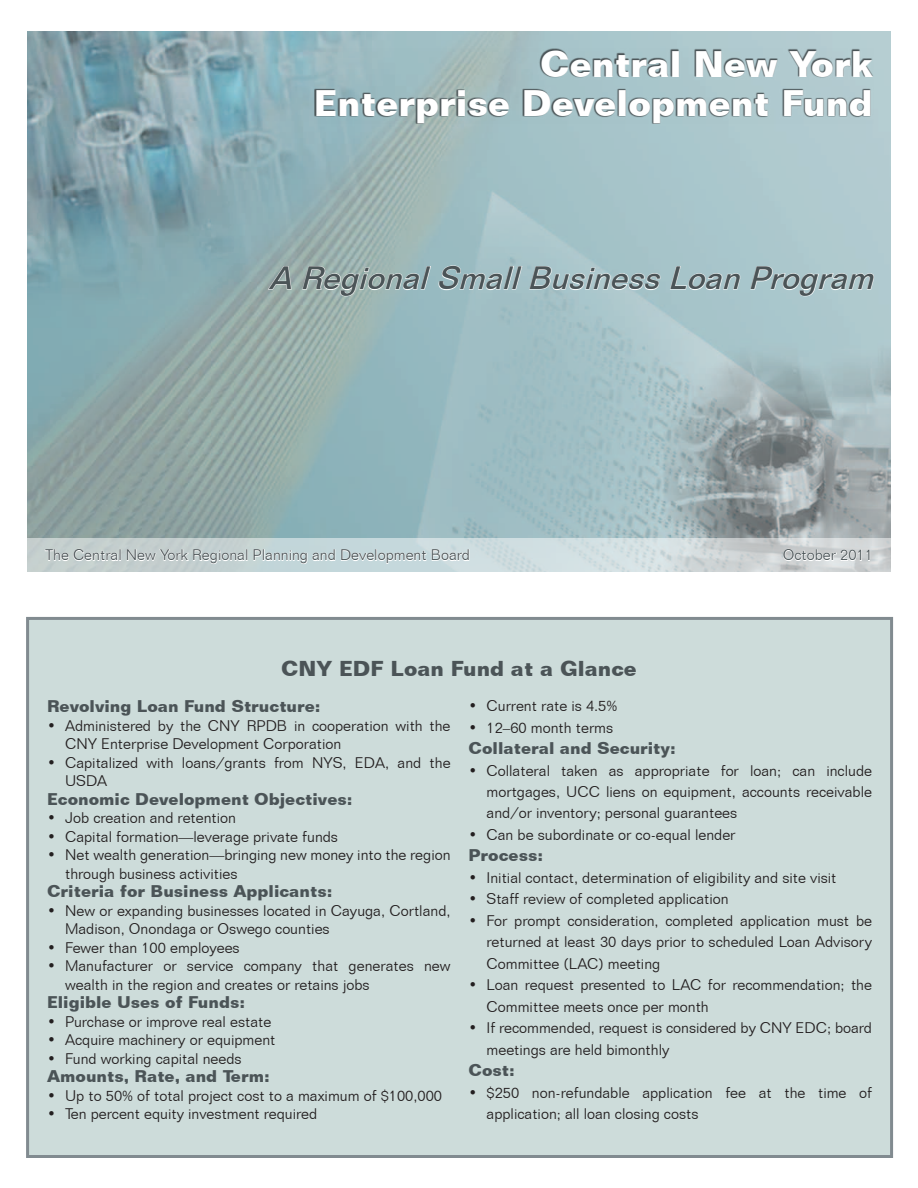
<style>
.page{position:relative;width:918px;height:1188px;background:#fff}
.page>*{position:absolute;margin:0;border:0;box-sizing:border-box;transform-origin:0 0}
.t1{font:700 36px/39.6px "Folio BT";color:#fff;text-align:right}
.Title-sub{font:italic 500 31.5px "Folio BT";color:#4b5457}
.Heading_2{font:700 21px "Folio BT";color:#4b5457}
.Heading_3{font:700 16.5px "Folio BT";color:#4b5457}
.t2{font:300 15px/21.5px "Folio BT";color:#231f20}
.Brochure_info{font:300 15px "Folio BT";color:#4b5457}
</style>
<div class="page">
<img style="left:27px;top:32px;width:864px;height:506px">
<div style="left:28px;top:618px;width:864px;height:538px;background:#cddcda"></div>
<div style="left:26px;top:617px;width:867px;height:541px;border:3px solid #818b90"></div>
<svg style="left:27px;top:538px;width:864px;height:34px;background:#cbd6d8"></svg>
<svg style="left:314px;top:48px;width:560px;height:76px;background:#8ba1a5"></svg>
<svg style="left:268px;top:266px;width:24px;height:24px"></svg>
<svg style="left:302px;top:266px;width:129px;height:31px;background:#adc1c0"></svg>
<svg style="left:439px;top:265px;width:84px;height:25px;background:#b4ccd0"></svg>
<svg style="left:529px;top:266px;width:131px;height:24px;background:#bbd1d5"></svg>
<svg style="left:670px;top:266px;width:71px;height:24px;background:#b8d0d4"></svg>
<svg style="left:750px;top:266px;width:125px;height:31px;background:#bad1d5"></svg>
<svg style="left:45px;top:549px;width:425px;height:15px"></svg>
<svg style="left:783px;top:548px;width:87px;height:14px"></svg>
<p class="t1" style="left:314px;top:44px;width:561px">Central New York<br>Enterprise Development Fund</p>
<p class="Title-sub" style="left:269px;top:259px;width:616px">A RegionalSmallBusinessLoanProgram</p>
<p class="Brochure_info" style="left:45px;top:546px;width:426px">The Central New York Regional Planning and Development Board</p>
<p class="Brochure_info" style="left:783px;top:546px;width:92px">October 2011</p>
<p class="Heading_2" style="left:281px;top:656px;width:357px">CNY EDF Loan Fund at a Glance</p>
<p class="Heading_3" style="left:47px;top:696px;width:275px">Revolving Loan Fund Structure:</p>
<p class="t2" style="left:65px;top:716px;width:387px;line-height:18.5px;text-indent:-18px">• Administered by the CNY RPDB in cooperation with the<br>CNY Enterprise Development Corporation</p>
<p class="t2" style="left:65px;top:753px;width:387px;line-height:18.5px;text-indent:-18px">• Capitalized with loans/grants from NYS, EDA, and the<br>USDA</p>
<p class="Heading_3" style="left:47px;top:789px;width:307px">Economic Development Objectives:</p>
<p class="t2" style="left:47px;top:807px;width:191px">• Job creation and retention</p>
<p class="t2" style="left:47px;top:826px;width:292px">• Capital formation—leverage private funds</p>
<p class="t2" style="left:65px;top:846px;width:387px;line-height:18.5px;text-indent:-18px">• Net wealth generation—bringing new money into the region through business activities</p>
<p class="Heading_3" style="left:47px;top:881px;width:287px">Criteria for Business Applicants:</p>
<p class="t2" style="left:65px;top:901px;width:387px;line-height:18.5px;text-indent:-18px">• New or expanding businesses located in Cayuga, Cortland,<br>Madison, Onondaga or Oswego counties</p>
<p class="t2" style="left:47px;top:936px;width:194px">• Fewer than 100 employees</p>
<p class="t2" style="left:65px;top:956px;width:387px;line-height:18.5px;text-indent:-18px">• Manufacturer or service company that generates new wealth in the region and creates or retains jobs</p>
<p class="Heading_3" style="left:47px;top:992px;width:200px">Eligible Uses of Funds:</p>
<p class="t2" style="left:47px;top:1010px;width:226px">• Purchase or improve real estate</p>
<p class="t2" style="left:47px;top:1029px;width:230px">• Acquire machinery or equipment</p>
<p class="t2" style="left:47px;top:1047px;width:196px">• Fund working capital needs</p>
<p class="Heading_3" style="left:47px;top:1066px;width:224px">Amounts, Rate, and Term:</p>
<p class="t2" style="left:47px;top:1084px;width:397px">• Up to 50% of total project cost to a maximum of $100,000</p>
<p class="t2" style="left:47px;top:1103px;width:272px">• Ten percent equity investment required</p>
<p class="t2" style="left:469px;top:695px;width:150px">• Current rate is 4.5%</p>
<p class="t2" style="left:469px;top:716px;width:146px">• 12–60 month terms</p>
<p class="Heading_3" style="left:469px;top:738px;width:209px">Collateral and Security:</p>
<p class="t2" style="left:487px;top:759px;width:387px;text-align:justify;text-indent:-18px">• Collateral taken as appropriate for loan; can include mortgages, UCC liens on equipment, accounts receivable and/or inventory; personal guarantees</p>
<p class="t2" style="left:469px;top:824px;width:269px">• Can be subordinate or co-equal lender</p>
<p class="Heading_3" style="left:469px;top:845px;width:76px">Process:</p>
<p class="t2" style="left:469px;top:867px;width:369px">• Initial contact, determination of eligibility and site visit</p>
<p class="t2" style="left:469px;top:888px;width:262px">• Staff review of completed application</p>
<p class="t2" style="left:487px;top:910px;width:387px;text-align:justify;text-indent:-18px">• For prompt consideration, completed application must be returned at least 30 days prior to scheduled Loan Advisory Committee (LAC) meeting</p>
<p class="t2" style="left:487px;top:974px;width:387px;text-indent:-18px">• Loan request presented to LAC for recommendation; the<br>Committee meets once per month</p>
<p class="t2" style="left:487px;top:1017px;width:387px;text-indent:-18px">• If recommended, request is considered by CNY EDC; board meetings are held bimonthly</p>
<p class="Heading_3" style="left:469px;top:1060px;width:48px">Cost:</p>
<p class="t2" style="left:487px;top:1081px;width:387px;text-indent:-18px">• $250 non-refundable application fee at the time of application; all loan closing costs</p>
</div>
